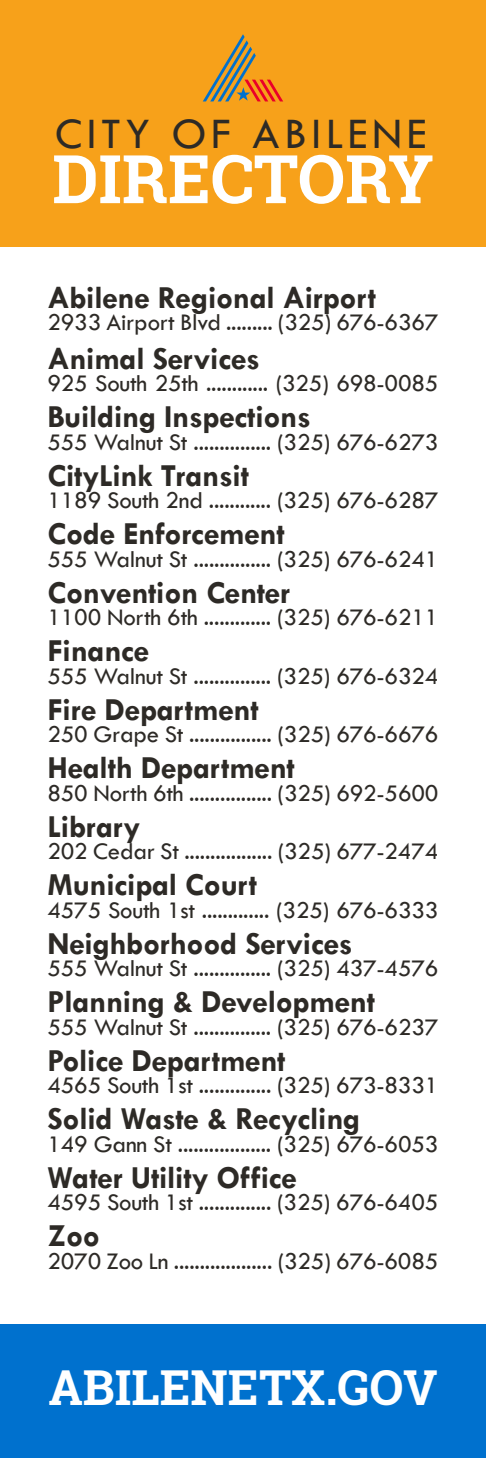
<style>
.page{position:relative;width:486px;height:1458px;background:#fff}
.page>*{position:absolute;margin:0;border:0;box-sizing:border-box;transform-origin:0 0}
.t1{font:700 67.05px "Roboto Slab";color:#fff}
.t2{font:700 48.15px "Roboto Slab";color:#fff}
.t3{font:45.23px "Tw Cen";letter-spacing:.1em;color:#2d2a26}
.t4{font:700 32.4px "Tw Cen";letter-spacing:-.01em;color:#2d2a26}
.t5{font:24.75px "Tw Cen";letter-spacing:-.01em;color:#2d2a26}
</style>
<div class="page">
<div style="left:0;top:0;width:486px;height:246px;background:#f7a11a"></div>
<div style="left:0;top:1324px;width:486px;height:134px;background:#0071ce"></div>
<svg style="left:203px;top:34px;width:80px;height:67px"></svg>
<h3 class="t3" style="left:55px;top:106px;width:373px">CITY OF ABILENE</h3>
<h1 class="t1" style="left:52px;top:133px;width:383px">DIRECTORY</h1>
<h3 class="t4" style="left:48px;top:278px;width:330px">Abilene Regional Airport</h3>
<p class="t5" style="left:48px;top:307px;width:393px">2933 Airport Blvd ......... (325) 676-6367</p>
<h3 class="t4" style="left:48px;top:339px;width:214px">Animal Services</h3>
<p class="t5" style="left:48px;top:369px;width:393px">925 South 25th ............ (325) 698-0085</p>
<h3 class="t4" style="left:48px;top:398px;width:265px">Building Inspections</h3>
<p class="t5" style="left:48px;top:427px;width:393px">555 Walnut St ............... (325) 676-6273</p>
<h3 class="t4" style="left:48px;top:456px;width:203px">CityLink Transit</h3>
<p class="t5" style="left:48px;top:486px;width:393px">1189 South 2nd ............ (325) 676-6287</p>
<h3 class="t4" style="left:48px;top:515px;width:239px">Code Enforcement</h3>
<p class="t5" style="left:48px;top:544px;width:393px">555 Walnut St ............... (325) 676-6241</p>
<h3 class="t4" style="left:48px;top:573px;width:244px">Convention Center</h3>
<p class="t5" style="left:48px;top:603px;width:393px">1100 North 6th ............. (325) 676-6211</p>
<h3 class="t4" style="left:48px;top:632px;width:103px">Finance</h3>
<p class="t5" style="left:48px;top:661px;width:393px">555 Walnut St ............... (325) 676-6324</p>
<h3 class="t4" style="left:48px;top:690px;width:213px">Fire Department</h3>
<p class="t5" style="left:48px;top:720px;width:393px">250 Grape St ................ (325) 676-6676</p>
<h3 class="t4" style="left:48px;top:749px;width:249px">Health Department</h3>
<p class="t5" style="left:48px;top:778px;width:393px">850 North 6th ................ (325) 692-5600</p>
<h3 class="t4" style="left:48px;top:807px;width:94px">Library</h3>
<p class="t5" style="left:48px;top:837px;width:392px">202 Cedar St ................. (325) 677-2474</p>
<h3 class="t4" style="left:48px;top:866px;width:211px">Municipal Court</h3>
<p class="t5" style="left:48px;top:895px;width:393px">4575 South 1st ............. (325) 676-6333</p>
<h3 class="t4" style="left:48px;top:924px;width:307px">Neighborhood Services</h3>
<p class="t5" style="left:48px;top:954px;width:393px">555 Walnut St ............... (325) 437-4576</p>
<h3 class="t4" style="left:48px;top:983px;width:329px">Planning &amp; Development</h3>
<p class="t5" style="left:48px;top:1012px;width:393px">555 Walnut St ............... (325) 676-6237</p>
<h3 class="t4" style="left:48px;top:1041px;width:240px">Police Department</h3>
<p class="t5" style="left:48px;top:1071px;width:392px">4565 South 1st .............. (325) 673-8331</p>
<h3 class="t4" style="left:48px;top:1100px;width:314px">Solid Waste &amp; Recycling</h3>
<p class="t5" style="left:48px;top:1129px;width:393px">149 Gann St .................. (325) 676-6053</p>
<h3 class="t4" style="left:48px;top:1158px;width:251px">Water Utility Office</h3>
<p class="t5" style="left:48px;top:1188px;width:392px">4595 South 1st .............. (325) 676-6405</p>
<h3 class="t4" style="left:48px;top:1217px;width:54px">Zoo</h3>
<p class="t5" style="left:48px;top:1246px;width:392px">2070 Zoo Ln ................... (325) 676-6085</p>
<h2 class="t2" style="left:48px;top:1355px;width:391px">ABILENETX.GOV</h2>
</div>
